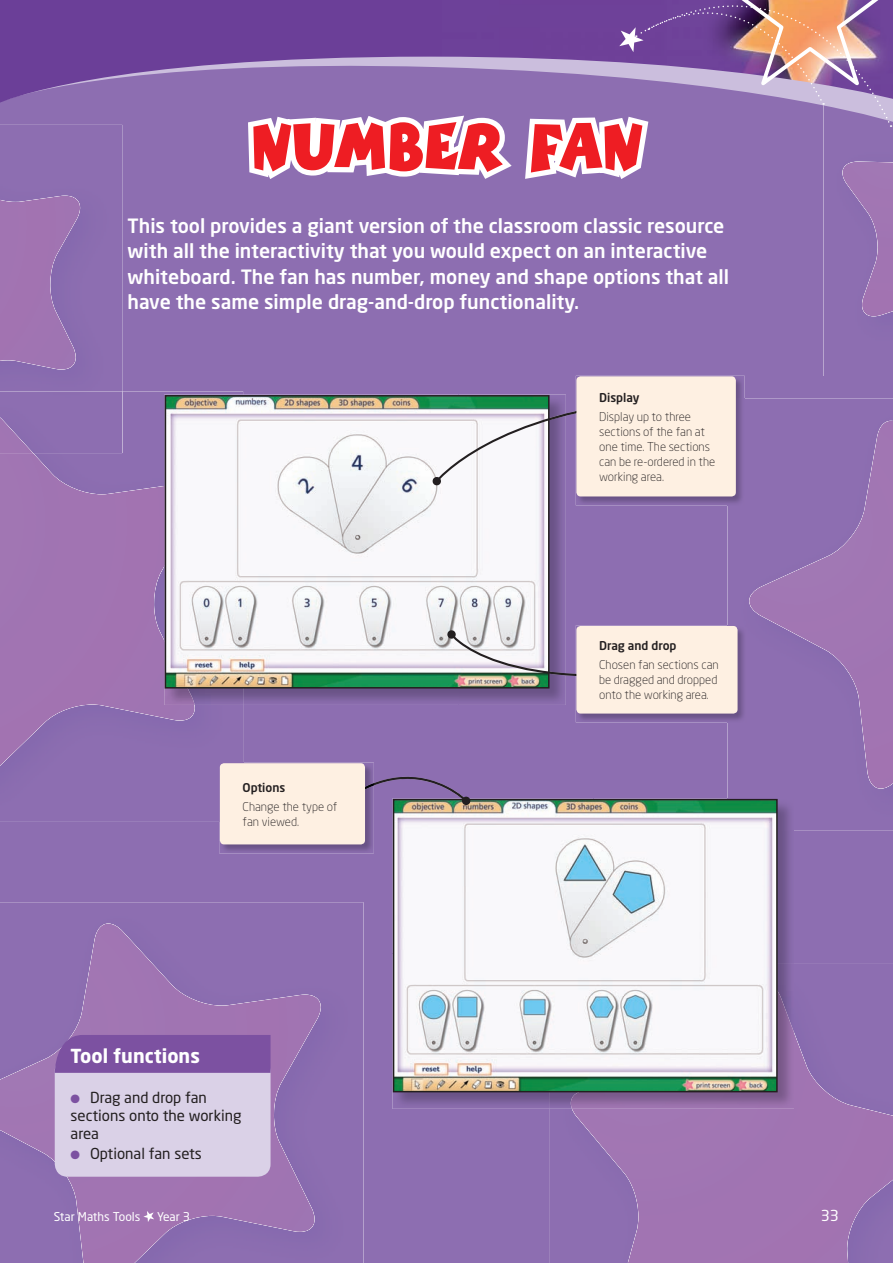
<style>
.page{position:relative;width:893px;height:1263px;background:#fff}
.page>*{position:absolute;margin:0;border:0;box-sizing:border-box;transform-origin:0 0}
.t1{font:500 19.5px/25.5px "Neo Sans";color:#fff}
.t2{font:700 19.2px "Neo Sans";color:#fff}
.t3{font:15px/18px "Neo Sans";color:#231f20}
.t4{font:15px "Neo Sans";color:#fff}
.t5{font:300 12px/15px "Neo Sans";color:#231f20}
.t6{font:500 12px "Neo Sans";color:#231f20}
.t7{font:12px "Neo Sans";color:#fff}
.s1{color:#7c51a1}
</style>
<div class="page">
<div style="left:0;top:103px;width:893px;height:1160px;background:#8d6eb1"></div>
<div style="left:549px;top:963px;width:344px;height:300px;background:#8d6eb1"></div>
<svg style="left:572px;top:1032px;width:321px;height:231px"></svg>
<div style="left:0;top:125px;width:122px;height:266px;background:#8d6eb1"></div>
<svg style="left:0;top:196px;width:80px;height:173px"></svg>
<div style="left:727px;top:399px;width:166px;height:432px;background:#8d6eb1"></div>
<svg style="left:749px;top:421px;width:144px;height:368px"></svg>
<div style="left:0;top:391px;width:243px;height:431px;background:#8d6eb1"></div>
<svg style="left:0;top:453px;width:195px;height:313px"></svg>
<img style="left:0;top:417px;width:33px;height:36px">
<div style="left:0;top:902px;width:363px;height:361px;background:#8d6eb1"></div>
<svg style="left:0;top:923px;width:321px;height:340px"></svg>
<div style="left:823px;top:316px;width:70px;height:60px;background:#8d6eb1"></div>
<div style="left:4px;top:103px;width:239px;height:23px;background:#8d6eb1"></div>
<img style="left:0;top:0;width:243px;height:103px">
<div style="left:55px;top:1059px;width:216px;height:118px;background:#dad1e7;border-radius:13px"></div>
<div style="left:55px;top:1035px;width:216px;height:38px;background:#7c51a1"></div>
<img style="left:392px;top:798px;width:402px;height:155px">
<img style="left:392px;top:953px;width:157px;height:156px">
<img style="left:778px;top:963px;width:16px;height:21px">
<img style="left:571px;top:984px;width:223px;height:125px">
<img style="left:727px;top:798px;width:67px;height:33px">
<img style="left:396px;top:802px;width:379px;height:287px">
<div style="left:393px;top:799px;width:385px;height:293px;border:2px solid #231f20"></div>
<img style="left:164px;top:395px;width:402px;height:310px">
<img style="left:164px;top:483px;width:37px;height:222px">
<img style="left:168px;top:398px;width:378px;height:287px">
<div style="left:165px;top:395px;width:384px;height:293px;border:2px solid #231f20"></div>
<svg style="left:374px;top:775px;width:93px;height:26px"></svg>
<div style="left:462px;top:796px;width:9px;height:9px;background:#231f20;border-radius:50%"></div>
<svg style="left:432px;top:399px;width:144px;height:87px"></svg>
<svg style="left:143px;top:1211px;width:11px;height:11px"></svg>
<img style="left:219px;top:762px;width:155px;height:91px">
<img style="left:219px;top:762px;width:24px;height:60px">
<img style="left:365px;top:783px;width:9px;height:18px">
<div style="left:220px;top:763px;width:145px;height:81px;background:#fef0e2;border-radius:4px"></div>
<img style="left:576px;top:376px;width:169px;height:129px">
<img style="left:727px;top:399px;width:18px;height:106px">
<div style="left:576px;top:376px;width:160px;height:120px;background:#fef0e2;border-radius:4px"></div>
<img style="left:576px;top:625px;width:170px;height:97px">
<svg style="left:447px;top:630px;width:129px;height:46px"></svg>
<div style="left:576px;top:626px;width:162px;height:87px;background:#fef0e2;border-radius:4px"></div>
<svg style="left:243px;top:0;width:650px;height:316px"></svg>
<p class="t1" style="left:128px;top:215px;width:603px">This tool provides a giant version of the classroom classic resource with all the interactivity that you would expect on an interactive whiteboard. The fan has number, money and shape options that all have the same simple drag-and-drop functionality.</p>
<p class="t6" style="left:599px;top:392px;width:42px">Display</p>
<p class="t5" style="left:599px;top:410px;width:118px">Display up to three sections of the fan at one time. The sections can be re-ordered in the working area.</p>
<p class="t6" style="left:243px;top:782px;width:44px">Options</p>
<p class="t5" style="left:243px;top:800px;width:96px">Change the type of fan viewed.</p>
<p class="t2" style="left:71px;top:1048px;width:131px">Tool functions</p>
<p class="t3" style="left:71px;top:1090px;width:173px"><span class="s1">●</span> Drag and drop fan sections onto the working area</p>
<p class="t3" style="left:71px;top:1146px;width:133px"><span class="s1">●</span> Optional fan sets</p>
<p class="t6" style="left:599px;top:641px;width:79px">Drag and drop</p>
<p class="t5" style="left:599px;top:658px;width:121px;text-align:justify">Chosen fan sections can be dragged and dropped onto the working area.</p>
<p class="t7" style="left:54px;top:1212px;width:88px">Star Maths Tools</p>
<p class="t7" style="left:157px;top:1212px;width:34px">Year 3</p>
<p class="t4" style="left:821px;top:1209px;width:20px">33</p>
</div>
